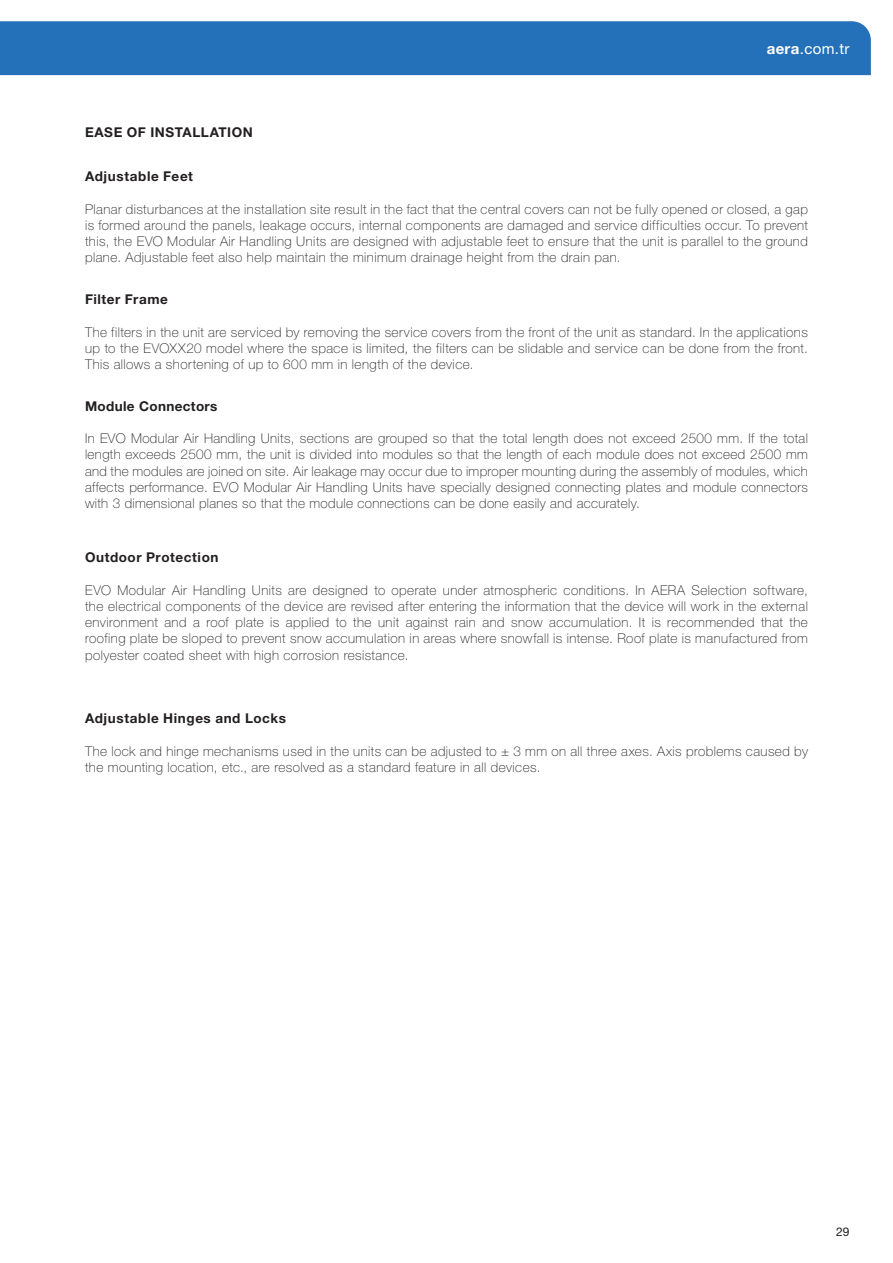
<style>
.page{position:relative;width:893px;height:1263px;background:#fff}
.page>*{position:absolute;margin:0;border:0;box-sizing:border-box;transform-origin:0 0}
.t1{font:15px "Helvetica Neue LT Pro";color:#fff}
.t2{font:100 13.5px/16.2px "Helvetica Neue LT Pro";letter-spacing:.035em;color:#231f20;text-align:justify}
.t3{font:700 13.5px "Helvetica Neue LT Pro";letter-spacing:.04em;color:#231f20}
.t4{font:12px "Helvetica Neue LT Pro";color:#231f20}
.s1{font-weight:700}
</style>
<div class="page">
<div style="left:0;top:21px;width:871px;height:54px;background:#2471b9"></div>
<p class="t1" style="left:767px;top:39px;width:84px"><span class="s1">aera</span>.com.tr</p>
<p class="t3" style="left:85px;top:124px;width:169px">EASE OF INSTALLATION</p>
<p class="t3" style="left:85px;top:168px;width:109px">Adjustable Feet</p>
<p class="t2" style="left:85px;top:201px;width:724px">Planar disturbances at the installation site result in the fact that the central covers can not be fully opened or closed, a gap is formed around the panels, leakage occurs, internal components are damaged and service difficulties occur. To prevent this, the EVO Modular Air Handling Units are designed with adjustable feet to ensure that the unit is parallel to the ground plane. Adjustable feet also help maintain the minimum drainage height from the drain pan.</p>
<p class="t3" style="left:85px;top:291px;width:84px">Filter Frame</p>
<p class="t2" style="left:85px;top:324px;width:724px">The filters in the unit are serviced by removing the service covers from the front of the unit as standard. In the applications up to the EVOXX20 model where the space is limited, the filters can be slidable and service can be done from the front.<br>This allows a shortening of up to 600 mm in length of the device.</p>
<p class="t3" style="left:85px;top:398px;width:134px">Module Connectors</p>
<p class="t2" style="left:85px;top:430px;width:724px">In EVO Modular Air Handling Units, sections are grouped so that the total length does not exceed 2500 mm. If the total length exceeds 2500 mm, the unit is divided into modules so that the length of each module does not exceed 2500 mm and the modules are joined on site. Air leakage may occur due to improper mounting during the assembly of modules, which affects performance. EVO Modular Air Handling Units have specially designed connecting plates and module connectors with 3 dimensional planes so that the module connections can be done easily and accurately.</p>
<p class="t3" style="left:85px;top:549px;width:135px">Outdoor Protection</p>
<p class="t2" style="left:85px;top:582px;width:724px">EVO Modular Air Handling Units are designed to operate under atmospheric conditions. In AERA Selection software, the electrical components of the device are revised after entering the information that the device will work in the external environment and a roof plate is applied to the unit against rain and snow accumulation. It is recommended that the roofing plate be sloped to prevent snow accumulation in areas where snowfall is intense. Roof plate is manufactured from polyester coated sheet with high corrosion resistance.</p>
<p class="t3" style="left:85px;top:710px;width:202px">Adjustable Hinges and Locks</p>
<p class="t2" style="left:85px;top:743px;width:724px">The lock and hinge mechanisms used in the units can be adjusted to ± 3 mm on all three axes. Axis problems caused by the mounting location, etc., are resolved as a standard feature in all devices.</p>
<p class="t4" style="left:836px;top:1224px;width:15px">29</p>
</div>
